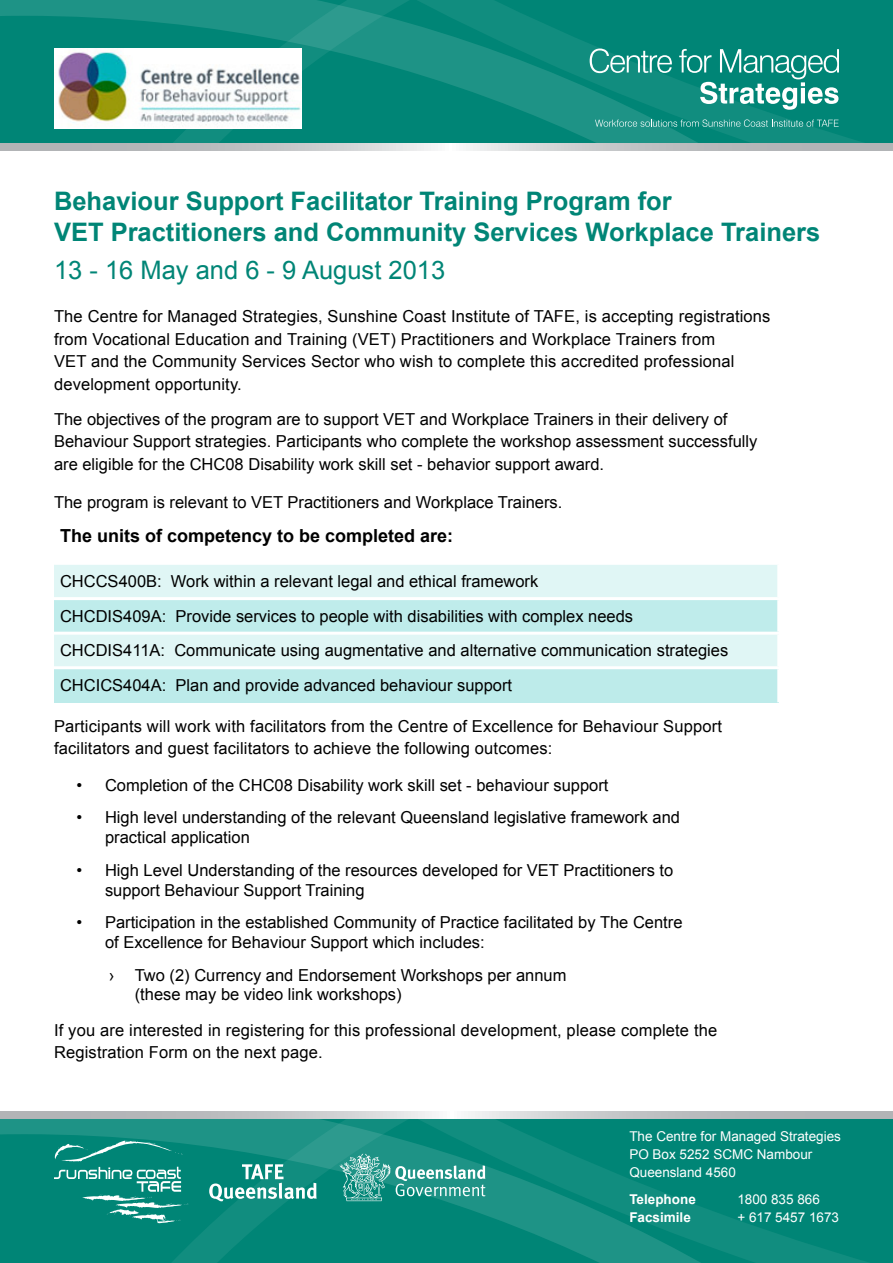
<style>
.page{position:relative;width:893px;height:1263px;background:#fff}
.page>*{position:absolute;margin:0;border:0;box-sizing:border-box;transform-origin:0 0}
.book{font:700 25.5px/30.6px "Arial";color:#008576}
.book-2{font:25.5px "Arial";color:#008576}
.book-3{font:700 18px "Arial";color:#000}
.book-4{font:16.5px/22.5px "Arial";color:#000}
.body{font:16.5px/22.5px "Arial";letter-spacing:.01em;color:#000}
.bullets{font:16.5px/19.8px "Arial";color:#000}
.t1{font:13.5px "Arial";color:#fff}
.t2{font:700 13.5px "Arial";color:#fff}
</style>
<div class="page">
<svg style="left:0;top:1118px;width:893px;height:145px;background:#0a897b"></svg>
<svg style="left:0;top:0;width:893px;height:144px;background:#0c8a7c"></svg>
<img style="left:54px;top:49px;width:247px;height:80px">
<svg style="left:590px;top:49px;width:82px;height:24px;background:#45a69b"></svg>
<svg style="left:595px;top:119px;width:244px;height:8px;background:#3da196"></svg>
<svg style="left:679px;top:49px;width:160px;height:61px"></svg>
<svg style="left:0;top:144px;width:893px;height:6px;background:#c4c6c8"></svg>
<svg style="left:0;top:1111px;width:893px;height:7px;background:#c4c6c8"></svg>
<svg style="left:209px;top:1164px;width:108px;height:37px"></svg>
<svg style="left:54px;top:1140px;width:129px;height:21px;background:#1b9284"></svg>
<svg style="left:54px;top:1167px;width:135px;height:57px;background:#2a998c"></svg>
<svg style="left:340px;top:1153px;width:145px;height:48px;background:#45a59a"></svg>
<div style="left:54px;top:565px;width:723px;height:101px;background:#e0f6f5"></div>
<div style="left:54px;top:599px;width:725px;height:34px;background:#bfeceb"></div>
<div style="left:54px;top:668px;width:725px;height:34px;background:#bdebea"></div>
<hr style="left:54px;top:597px;width:726px;height:3px;background:#fff">
<hr style="left:777px;top:600px;width:3px;height:32px;background:#fff">
<hr style="left:54px;top:632px;width:726px;height:3px;background:#fff">
<hr style="left:54px;top:666px;width:726px;height:3px;background:#fff">
<hr style="left:777px;top:669px;width:3px;height:33px;background:#fff">
<p class="book" style="left:54px;top:186px;width:768px">Behaviour Support Facilitator Training Program for<br>VET Practitioners and Community Services Workplace Trainers</p>
<p class="book-2" style="left:54px;top:253px;width:393px">13 - 16 May and 6 - 9 August 2013</p>
<p class="body" style="left:54px;top:305px;width:718px">The Centre for Managed Strategies, Sunshine Coast Institute of TAFE, is accepting registrations from Vocational Education and Training (VET) Practitioners and Workplace Trainers from<br>VET and the Community Services Sector who wish to complete this accredited professional development opportunity.</p>
<p class="book-4" style="left:54px;top:408px;width:705px">The objectives of the program are to support VET and Workplace Trainers in their delivery of<br>Behaviour Support strategies. Participants who complete the workshop assessment successfully are eligible for the CHC08 Disability work skill set - behavior support award.</p>
<p class="book-4" style="left:54px;top:491px;width:510px">The program is relevant to VET Practitioners and Workplace Trainers.</p>
<p class="book-3" style="left:60px;top:523px;width:395px">The units of competency to be completed are:</p>
<p class="book-4" style="left:60px;top:570px;width:480px">CHCCS400B: Work within a relevant legal and ethical framework</p>
<p class="book-4" style="left:60px;top:605px;width:575px">CHCDIS409A: Provide services to people with disabilities with complex needs</p>
<p class="book-4" style="left:60px;top:640px;width:670px">CHCDIS411A: Communicate using augmentative and alternative communication strategies</p>
<p class="book-4" style="left:60px;top:674px;width:454px">CHCICS404A: Plan and provide advanced behaviour support</p>
<p class="body" style="left:54px;top:715px;width:669px">Participants will work with facilitators from the Centre of Excellence for Behaviour Support facilitators and guest facilitators to achieve the following outcomes:</p>
<p class="bullets" style="left:76px;top:775px;width:533px">• Completion of the CHC08 Disability work skill set - behaviour support</p>
<p class="bullets" style="left:105px;top:808px;width:577px;text-indent:-28px">• High level understanding of the relevant Queensland legislative framework and practical application</p>
<p class="bullets" style="left:105px;top:860px;width:570px;text-indent:-28px">• High Level Understanding of the resources developed for VET Practitioners to support Behaviour Support Training</p>
<p class="bullets" style="left:105px;top:913px;width:579px;text-indent:-28px">• Participation in the established Community of Practice facilitated by The Centre of Excellence for Behaviour Support which includes:</p>
<p class="bullets" style="left:135px;top:965px;width:433px;text-indent:-26px">› Two (2) Currency and Endorsement Workshops per annum (these may be video link workshops)</p>
<p class="body" style="left:54px;top:1019px;width:665px">If you are interested in registering for this professional development, please complete the<br>Registration Form on the next page.</p>
<p class="t1" style="left:629px;top:1127px;width:213px">The Centre for Managed Strategies</p>
<p class="t1" style="left:629px;top:1145px;width:185px">PO Box 5252 SCMC Nambour</p>
<p class="t1" style="left:629px;top:1163px;width:108px">Queensland 4560</p>
<p class="t2" style="left:629px;top:1190px;width:68px">Telephone</p>
<p class="t1" style="left:737px;top:1190px;width:84px">1800 835 866</p>
<p class="t2" style="left:629px;top:1208px;width:63px">Facsimile</p>
<p class="t1" style="left:737px;top:1208px;width:103px">+ 617 5457 1673</p>
</div>
